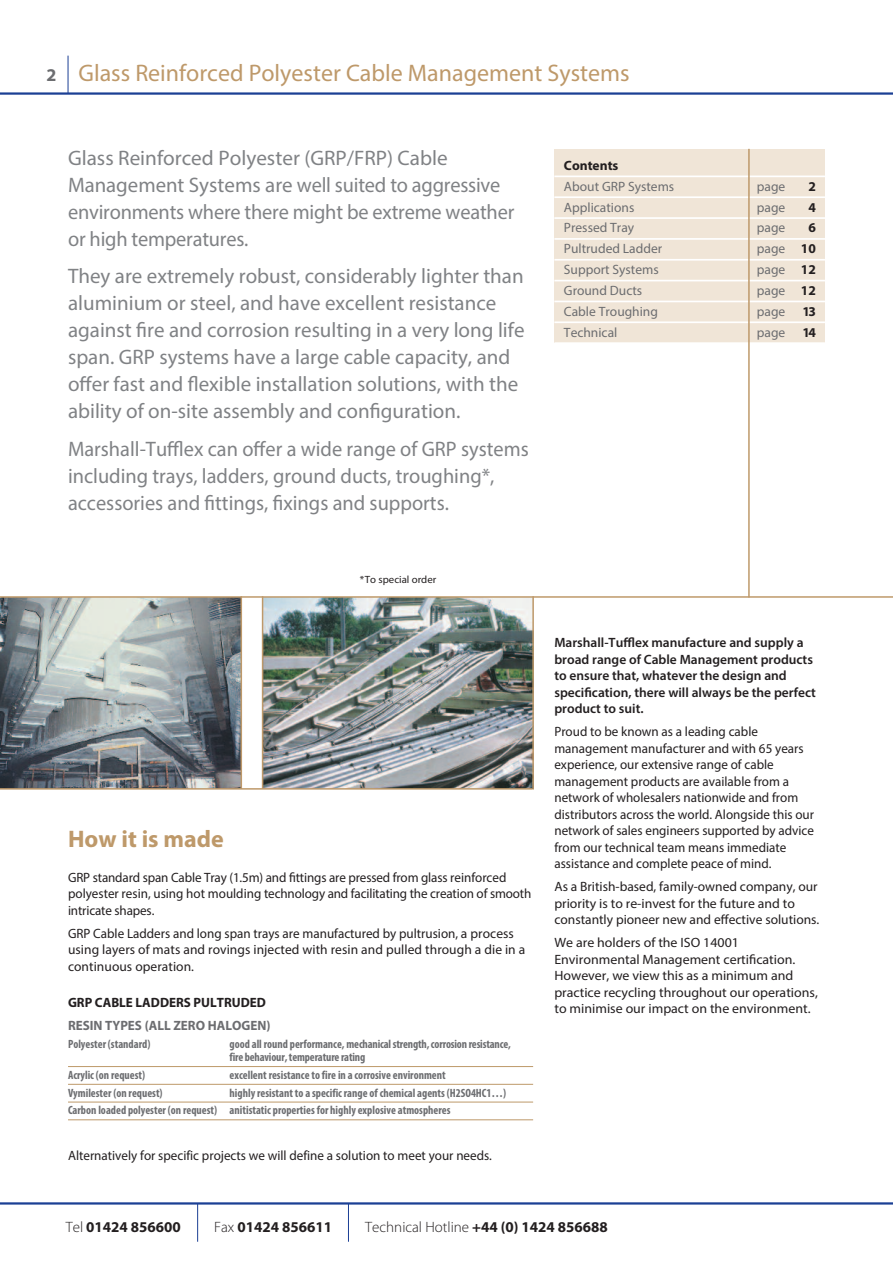
<style>
.page{position:relative;width:893px;height:1263px;background:#fff}
.page>*{position:absolute;margin:0;border:0;box-sizing:border-box;transform-origin:0 0}
.t1{font:24px "Myriad Pro";color:#be996a}
.t2{font:700 24px "Myriad Pro";color:#be996a}
.t3{font:21px/27px "Myriad Pro";color:#808285}
.t4{font:300 15px "Myriad Pro";color:#231f20}
.t5{font:700 15px "Myriad Pro";color:#231f20}
.t6{font:13.5px/16.5px "Myriad Pro";color:#231f20}
.t7{font:600 13.5px/16.5px "Myriad Pro";color:#231f20}
.t8{font:13.5px "Myriad Pro";color:#6c6d70}
.t9{font:700 13.5px "Myriad Pro";color:#231f20}
.t10{font:700 13.5px "Myriad Pro";color:#6c6d70}
.t11{font:700 condensed 12px/13.5px "Myriad Pro";color:#6c6d70}
.t12{font:10.5px "Myriad Pro";color:#231f20}
.s1{font-weight:700;font-size:18px;color:#6c6d70}
.s2{font-weight:700;color:#231f20}
.s3{font-weight:300}
.s4{font-weight:700}
</style>
<div class="page">
<hr style="left:0;top:92px;width:893px;height:3px;background:#1b3f94">
<hr style="left:0;top:1202px;width:893px;height:2px;background:#1b3f94">
<hr style="left:197px;top:1203px;width:1px;height:39px;background:#1b3f94">
<hr style="left:68px;top:56px;width:1px;height:38px;background:#1b3f94">
<hr style="left:348px;top:1203px;width:1px;height:39px;background:#1b3f94">
<div style="left:554px;top:149px;width:271px;height:194px;background:#f0e5d7"></div>
<hr style="left:554px;top:176px;width:271px;height:1px;background:#fff">
<hr style="left:554px;top:196px;width:271px;height:2px;background:#fff">
<hr style="left:554px;top:217px;width:271px;height:2px;background:#fff">
<hr style="left:554px;top:238px;width:271px;height:2px;background:#fff">
<hr style="left:554px;top:259px;width:271px;height:2px;background:#fff">
<hr style="left:554px;top:280px;width:271px;height:1px;background:#fff">
<hr style="left:554px;top:301px;width:271px;height:1px;background:#fff">
<hr style="left:554px;top:321px;width:271px;height:2px;background:#fff">
<hr style="left:554px;top:342px;width:271px;height:2px;background:#fff">
<img style="left:0;top:598px;width:241px;height:190px">
<img style="left:263px;top:598px;width:269px;height:190px">
<hr style="left:0;top:788px;width:532px;height:2px;background:#be996a">
<hr style="left:0;top:596px;width:893px;height:2px;background:#be996a">
<hr style="left:532px;top:596px;width:2px;height:194px;background:#be996a">
<hr style="left:262px;top:596px;width:1px;height:193px;background:#be996a">
<hr style="left:241px;top:596px;width:1px;height:193px;background:#be996a">
<hr style="left:748px;top:149px;width:2px;height:448px;background:#be996a">
<hr style="left:68px;top:1066px;width:465px;height:1px;background:#be996a">
<hr style="left:68px;top:1084px;width:465px;height:1px;background:#be996a">
<hr style="left:68px;top:1102px;width:465px;height:1px;background:#be996a">
<hr style="left:68px;top:1119px;width:465px;height:1px;background:#be996a">
<h1 class="t1" style="left:46px;top:64px;width:585px"><span class="s1">2</span> Glass Reinforced Polyester Cable Management Systems</h1>
<h2 class="t3" style="left:68px;top:146px;width:448px">Glass Reinforced Polyester (GRP/FRP) Cable Management Systems are well suited to aggressive environments where there might be extreme weather or high temperatures.</h2>
<p class="t3" style="left:68px;top:264px;width:458px">They are extremely robust, considerably lighter than aluminium or steel, and have excellent resistance against fire and corrosion resulting in a very long life span. GRP systems have a large cable capacity, and offer fast and flexible installation solutions, with the ability of on-site assembly and configuration.</p>
<h2 class="t3" style="left:68px;top:437px;width:462px">Marshall-Tufflex can offer a wide range of GRP systems including trays, ladders, ground ducts, troughing*, accessories and fittings, fixings and supports.</h2>
<p class="t9" style="left:564px;top:160px;width:56px">CONTENTS</p>
<p class="t8" style="left:564px;top:181px;width:112px">About GRP Systems</p>
<p class="t8" style="left:757px;top:181px;width:30px">page</p>
<p class="t9" style="left:808px;top:181px;width:9px">2</p>
<p class="t8" style="left:564px;top:202px;width:72px">Applications</p>
<p class="t8" style="left:757px;top:202px;width:30px">page</p>
<p class="t9" style="left:808px;top:202px;width:9px">4</p>
<p class="t8" style="left:564px;top:223px;width:72px">Pressed Tray</p>
<p class="t8" style="left:757px;top:223px;width:30px">page</p>
<p class="t9" style="left:808px;top:223px;width:9px">6</p>
<p class="t8" style="left:564px;top:244px;width:100px">Pultruded Ladder</p>
<p class="t8" style="left:757px;top:244px;width:60px">page <span class="s2">10</span></p>
<p class="t8" style="left:564px;top:265px;width:96px">Support Systems</p>
<p class="t8" style="left:757px;top:265px;width:60px">page <span class="s2">12</span></p>
<p class="t8" style="left:564px;top:285px;width:80px">Ground Ducts</p>
<p class="t8" style="left:757px;top:285px;width:60px">page <span class="s2">12</span></p>
<p class="t8" style="left:564px;top:306px;width:96px">Cable Troughing</p>
<p class="t8" style="left:757px;top:306px;width:30px">page</p>
<p class="t9" style="left:802px;top:306px;width:15px">13</p>
<p class="t8" style="left:564px;top:327px;width:55px">Technical</p>
<p class="t8" style="left:757px;top:327px;width:30px">page</p>
<p class="t9" style="left:802px;top:327px;width:15px">14</p>
<h1 class="t2" style="left:68px;top:830px;width:157px">HOW IT IS MADE</h1>
<p class="t12" style="left:360px;top:575px;width:78px">*To special order</p>
<p class="t6" style="left:68px;top:870px;width:465px">GRP standard span Cable Tray (1.5m) and fittings are pressed from glass reinforced polyester resin, using hot moulding technology and facilitating the creation of smooth intricate shapes.</p>
<p class="t6" style="left:68px;top:926px;width:459px">GRP Cable Ladders and long span trays are manufactured by pultrusion, a process using layers of mats and rovings injected with resin and pulled through a die in a continuous operation.</p>
<p class="t9" style="left:68px;top:997px;width:199px">GRP CABLE LADDERS PULTRUDED</p>
<p class="t10" style="left:68px;top:1020px;width:204px">RESIN TYPES (ALL ZERO HALOGEN)</p>
<p class="t11" style="left:68px;top:1038px;width:84px">Polyester (standard)</p>
<p class="t11" style="left:229px;top:1038px;width:283px">good all round performance, mechanicalstrength,corrosion resistance, fire behaviour,temperature rating</p>
<p class="t11" style="left:68px;top:1069px;width:79px">Acrylic (on request)</p>
<p class="t11" style="left:230px;top:1069px;width:218px">excellent resistance to fire in a corrosive environment</p>
<p class="t11" style="left:68px;top:1087px;width:96px">Vymilester (on request)</p>
<p class="t11" style="left:68px;top:1085px;width:440px;line-height:17.7px;text-indent:162px">highly resistant to a specific range of chemical agents (H2SO4HC1…)<br>Carbon loaded polyester (on request) anitistatic properties for highly explosive atmospheres</p>
<p class="t6" style="left:68px;top:1149px;width:425px">Alternatively for specific projects we will define a solution to meet your needs.</p>
<p class="t7" style="left:554px;top:636px;width:263px">Marshall-Tufflex manufacture and supply a broad range of Cable Management products to ensure that, whatever the design and specification, there will always be the perfect product to suit.</p>
<p class="t6" style="left:554px;top:724px;width:261px">Proud to be known as a leading cable management manufacturer and with 65 years experience, our extensive range of cable management products are available from a network of wholesalers nationwide and from distributors across the world. Alongside this our network of sales engineers supported by advice from our technical team means immediate assistance and complete peace of mind.</p>
<p class="t6" style="left:554px;top:879px;width:266px">As a British-based, family-owned company, our priority is to re-invest for the future and to constantly pioneer new and effective solutions.</p>
<p class="t6" style="left:554px;top:935px;width:265px">We are holders of the ISO 14001<br>Environmental Management certification.<br>However, we view this as a minimum and practice recycling throughout our operations, to minimise our impact on the environment.</p>
<p class="t5" style="left:66px;top:1221px;width:117px"><span class="s3">Tel</span> 01424 856600</p>
<p class="t5" style="left:214px;top:1221px;width:119px"><span class="s3">Fax</span> 01424 856611</p>
<p class="t4" style="left:365px;top:1221px;width:244px">Technical Hotline <span class="s4">+44 (0) 1424 856688</span></p>
</div>
